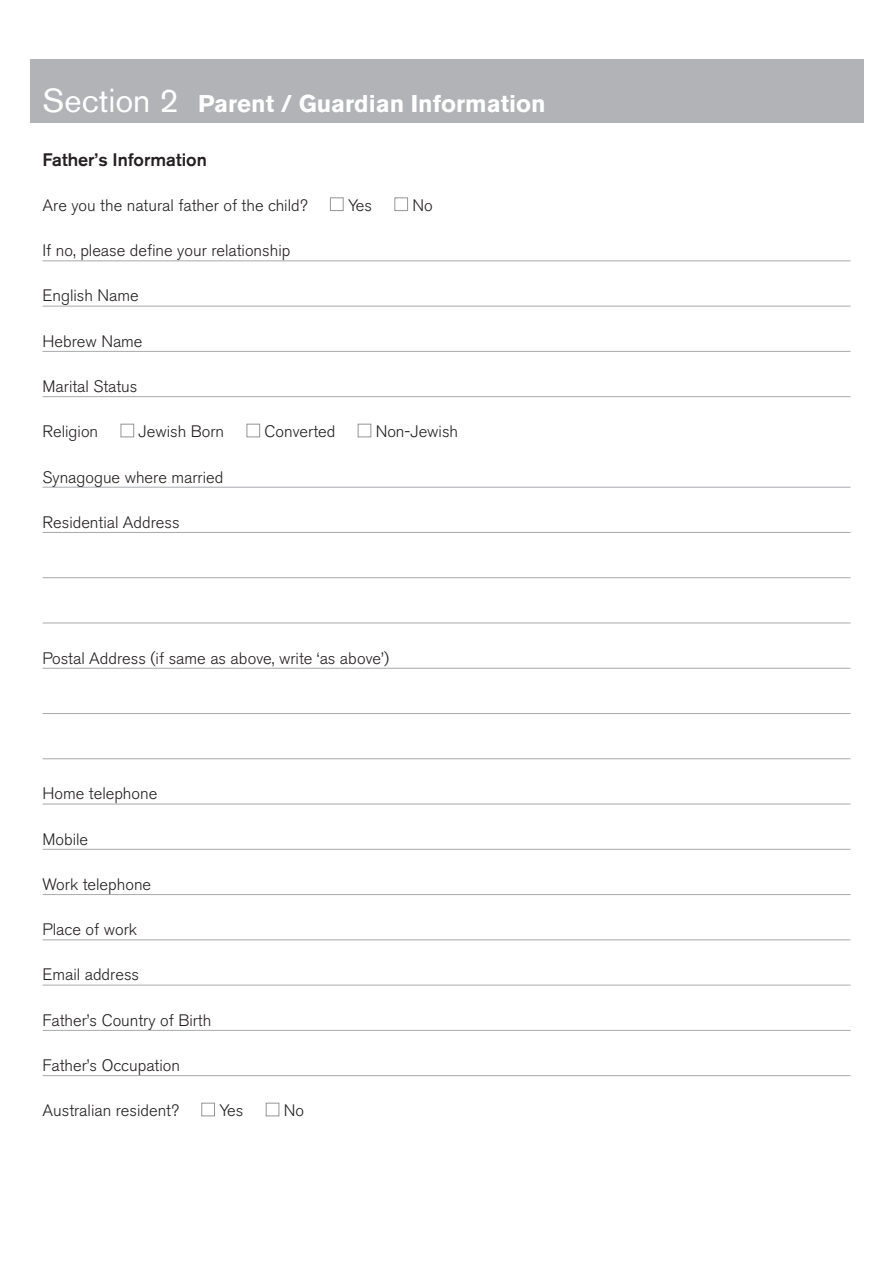
<style>
.page{position:relative;width:893px;height:1263px;background:#fff}
.page>*{position:absolute;margin:0;border:0;box-sizing:border-box;transform-origin:0 0}
.t1{font:700 24px "Akzidenz Grotesk BE";color:#fff}
.t2{font:500 18px "Akzidenz Grotesk BE";color:#231f20}
.t3{font:300 16.5px "Akzidenz Grotesk BE";color:#231f20}
.s1{font-weight:400;font-size:33px}
</style>
<div class="page">
<div style="left:30px;top:60px;width:833px;height:63px;background:#b2b3b7"></div>
<hr style="left:43px;top:260px;width:807px;height:1px;background:#a8a9ad">
<hr style="left:43px;top:306px;width:807px;height:1px;background:#a8a9ad">
<hr style="left:43px;top:351px;width:807px;height:1px;background:#a8a9ad">
<hr style="left:43px;top:396px;width:807px;height:1px;background:#a8a9ad">
<hr style="left:43px;top:487px;width:807px;height:1px;background:#a8a9ad">
<hr style="left:43px;top:532px;width:807px;height:1px;background:#a8a9ad">
<hr style="left:43px;top:577px;width:807px;height:1px;background:#a8a9ad">
<hr style="left:43px;top:623px;width:807px;height:1px;background:#a8a9ad">
<hr style="left:43px;top:668px;width:807px;height:1px;background:#a8a9ad">
<hr style="left:43px;top:713px;width:807px;height:1px;background:#a8a9ad">
<hr style="left:43px;top:758px;width:807px;height:1px;background:#a8a9ad">
<hr style="left:43px;top:804px;width:807px;height:1px;background:#a8a9ad">
<hr style="left:43px;top:849px;width:807px;height:1px;background:#a8a9ad">
<hr style="left:43px;top:894px;width:807px;height:1px;background:#a8a9ad">
<hr style="left:43px;top:939px;width:807px;height:1px;background:#a8a9ad">
<hr style="left:43px;top:985px;width:807px;height:1px;background:#a8a9ad">
<hr style="left:43px;top:1030px;width:807px;height:1px;background:#a8a9ad">
<hr style="left:43px;top:1075px;width:807px;height:1px;background:#a8a9ad">
<div style="left:330px;top:197px;width:14px;height:14px;border:1px solid #939598"></div>
<div style="left:394px;top:197px;width:14px;height:14px;border:1px solid #939598"></div>
<div style="left:121px;top:424px;width:13px;height:13px;border:1px solid #939598"></div>
<div style="left:247px;top:424px;width:13px;height:13px;border:1px solid #939598"></div>
<div style="left:358px;top:424px;width:13px;height:13px;border:1px solid #939598"></div>
<div style="left:201px;top:1103px;width:14px;height:13px;border:1px solid #939598"></div>
<div style="left:266px;top:1103px;width:13px;height:13px;border:1px solid #939598"></div>
<h1 class="t1" style="left:43px;top:90px;width:505px"><span class="s1">Section 2</span> Parent / Guardian Information</h1>
<p class="t2" style="left:43px;top:148px;width:166px">Father’s Information</p>
<p class="t3" style="left:43px;top:196px;width:267px">Are you the natural father of the child?</p>
<p class="t3" style="left:348px;top:196px;width:26px">Yes</p>
<p class="t3" style="left:412px;top:196px;width:22px">No</p>
<p class="t3" style="left:43px;top:241px;width:249px">If no, please define your relationship</p>
<p class="t3" style="left:43px;top:286px;width:98px">English Name</p>
<p class="t3" style="left:43px;top:332px;width:102px">Hebrew Name</p>
<p class="t3" style="left:43px;top:377px;width:96px">Marital Status</p>
<p class="t3" style="left:43px;top:422px;width:57px">Religion</p>
<p class="t3" style="left:139px;top:422px;width:87px">Jewish Born</p>
<p class="t3" style="left:264px;top:422px;width:72px">Converted</p>
<p class="t3" style="left:376px;top:422px;width:84px">Non-Jewish</p>
<p class="t3" style="left:43px;top:468px;width:182px">Synagogue where married</p>
<p class="t3" style="left:43px;top:513px;width:139px">Residential Address</p>
<p class="t3" style="left:43px;top:649px;width:348px">Postal Address (if same as above, write ‘as above’)</p>
<p class="t3" style="left:43px;top:784px;width:116px">Home telephone</p>
<p class="t3" style="left:43px;top:830px;width:47px">Mobile</p>
<p class="t3" style="left:43px;top:875px;width:110px">Work telephone</p>
<p class="t3" style="left:43px;top:920px;width:96px">Place of work</p>
<p class="t3" style="left:43px;top:965px;width:98px">Email address</p>
<p class="t3" style="left:43px;top:1011px;width:170px">Father’s Country of Birth</p>
<p class="t3" style="left:43px;top:1056px;width:139px">Father’s Occupation</p>
<p class="t3" style="left:43px;top:1101px;width:138px">Australian resident?</p>
<p class="t3" style="left:219px;top:1101px;width:26px">Yes</p>
<p class="t3" style="left:284px;top:1101px;width:22px">No</p>
</div>
